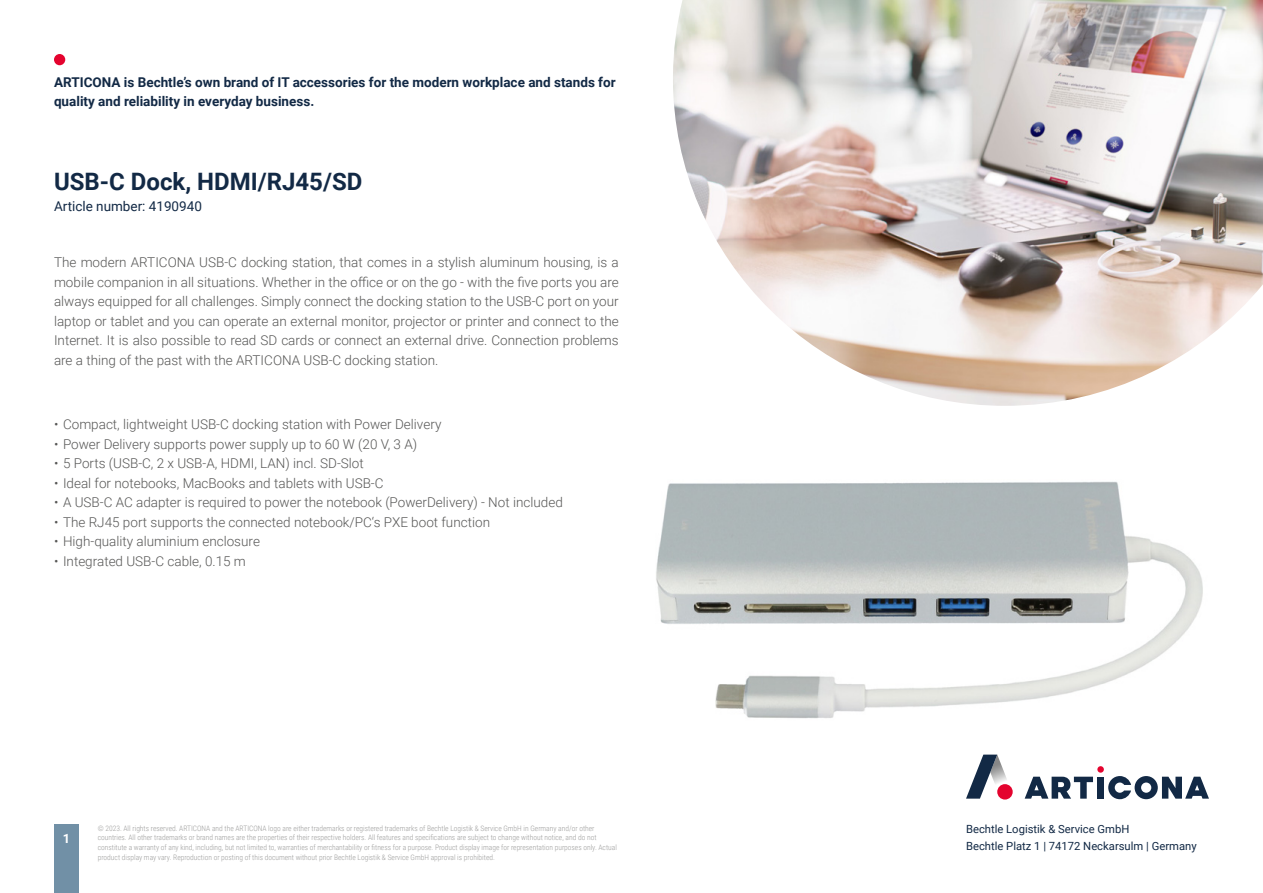
<style>
.page{position:relative;width:1263px;height:893px;background:#fff}
.page>*{position:absolute;margin:0;border:0;box-sizing:border-box;transform-origin:0 0}
.t1{font:700 24px "Roboto";color:#122945}
.t2{font:300 13.5px/19.5px "Roboto";color:#575756;text-align:justify}
.t3{font:700 13.5px/19.5px "Roboto";color:#122945}
.t4{font:13.5px "Roboto";color:#122945}
.t5{font:700 12.75px "Roboto";color:#fff}
.t6{font:11.25px/16.5px "Roboto";color:#122945}
.t7{font:300 7.5px/9.8px "Roboto Condensed";color:#9d9d9c}
</style>
<div class="page">
<div style="left:54px;top:825px;width:25px;height:68px;background:#7190a6"></div>
<div style="left:54px;top:54px;width:11px;height:11px;background:#e4032e;border-radius:50%"></div>
<div style="left:1097px;top:766px;width:7px;height:7px;background:#e4032e;border-radius:50%"></div>
<svg style="left:1025px;top:777px;width:68px;height:22px"></svg>
<div style="left:1097px;top:777px;width:7px;height:22px;background:#122945"></div>
<svg style="left:1108px;top:776px;width:101px;height:23px"></svg>
<svg style="left:966px;top:755px;width:47px;height:44px"></svg>
<div style="left:997px;top:784px;width:16px;height:15px;background:#e4032e;border-radius:50%"></div>
<img style="left:673px;top:0;width:590px;height:406px">
<img style="left:656px;top:481px;width:547px;height:238px">
<p class="t3" style="left:54px;top:72px;width:563px">ARTICONA is Bechtle’s own brand of IT accessories for the modern workplace and stands for quality and reliability in everyday business.</p>
<h1 class="t1" style="left:54px;top:165px;width:310px">USB-C Dock, HDMI/RJ45/SD</h1>
<p class="t4" style="left:54px;top:197px;width:149px">Article number: 4190940</p>
<p class="t2" style="left:54px;top:252px;width:566px">The modern ARTICONA USB-C docking station, that comes in a stylish aluminum housing, is a mobile companion in all situations. Whether in the office or on the go - with the five ports you are always equipped for all challenges. Simply connect the docking station to the USB-C port on your laptop or tablet and you can operate an external monitor, projector or printer and connect to the Internet. It is also possible to read SD cards or connect an external drive. Connection problems are a thing of the past with the ARTICONA USB-C docking station.</p>
<p class="t2" style="left:54px;top:414px;width:389px">• Compact, lightweight USB-C docking station with Power Delivery</p>
<p class="t2" style="left:54px;top:434px;width:365px">• Power Delivery supports power supply up to 60 W (20 V, 3 A)</p>
<p class="t2" style="left:54px;top:453px;width:311px">• 5 Ports (USB-C, 2 x USB-A, HDMI, LAN) incl. SD-Slot</p>
<p class="t2" style="left:54px;top:473px;width:331px">• Ideal for notebooks, MacBooks and tablets with USB-C</p>
<p class="t2" style="left:54px;top:492px;width:510px">• A USB-C AC adapter is required to power the notebook (PowerDelivery) - Not included</p>
<p class="t2" style="left:54px;top:512px;width:438px">• The RJ45 port supports the connected notebook/PC‘s PXE boot function</p>
<p class="t2" style="left:54px;top:531px;width:207px">• High-quality aluminium enclosure</p>
<p class="t2" style="left:54px;top:551px;width:193px">• Integrated USB-C cable, 0.15 m</p>
<p class="t7" style="left:98px;top:823px;width:521px">© 2023. All rights reserved. ARTICONA and the ARTICONA logo are either trademarks or registered trademarks of Bechtle Logistik &amp; Service GmbH in Germany and/or other countries. All other trademarks or brand names are the properties of their respective holders. All features and specifications are subject to change without notice, and do not constitute a warranty of any kind, including, but not limited to, warranties of merchantability or fitness for a purpose. Product display image for representation purposes only. Actual product display may vary. Reproduction or posting of this document without prior Bechtle Logistik &amp; Service GmbH approval is prohibited.</p>
<p class="t5" style="left:63px;top:829px;width:9px">1</p>
<p class="t6" style="left:966px;top:821px;width:232px">Bechtle Logistik &amp; Service GmbH<br>Bechtle Platz 1 | 74172 Neckarsulm | Germany</p>
</div>
